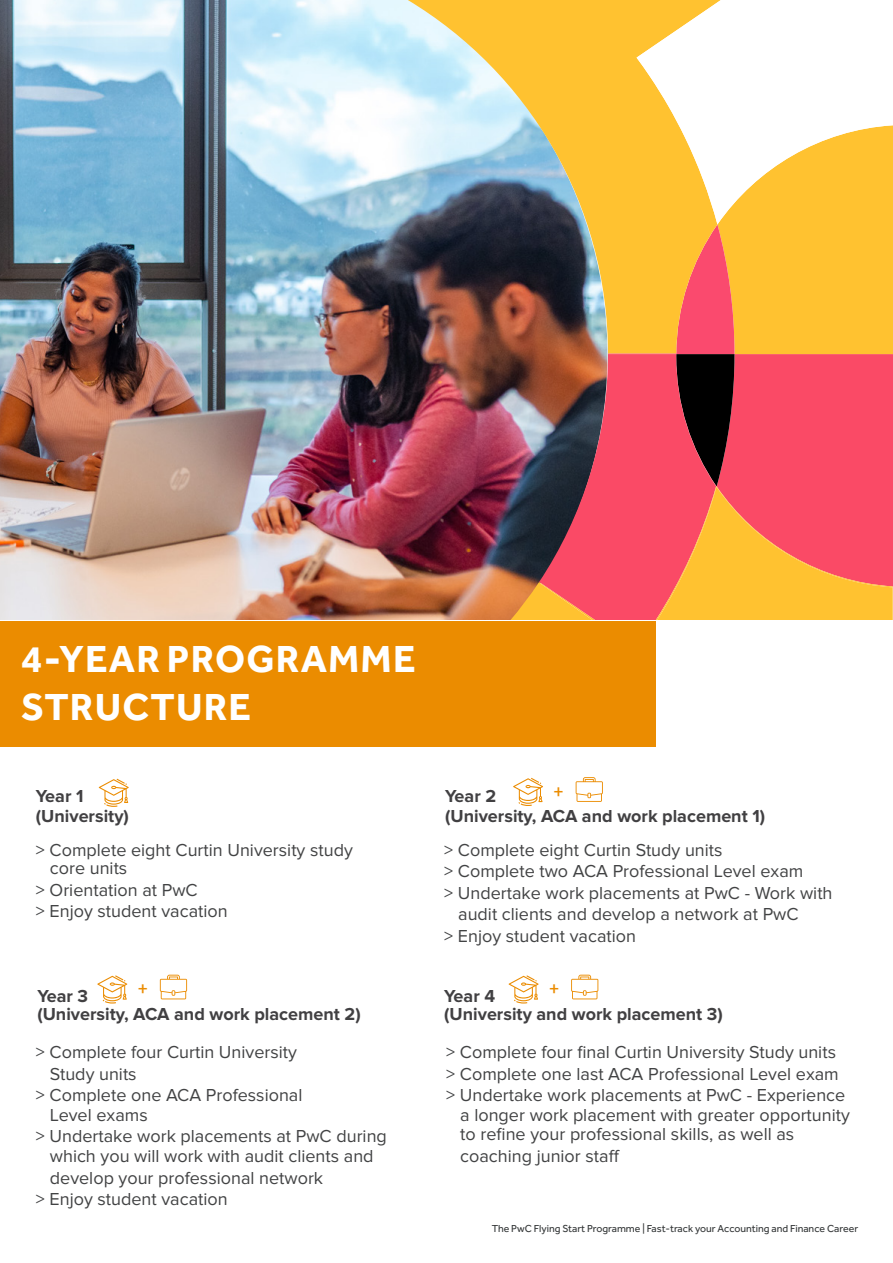
<style>
.page{position:relative;width:893px;height:1263px;background:#fff}
.page>*{position:absolute;margin:0;border:0;box-sizing:border-box;transform-origin:0 0}
.t1{font:700 39px/48px "Effra";letter-spacing:.03em;color:#fff}
.t2{font:700 18.75px "Proxima Nova";color:#eb8c00}
.t3{font:18px/21.6px "Proxima Nova";color:#424344}
.t4{font:700 18px "Proxima Nova";color:#414042}
.t5{font:10.5px "Effra";color:#343738}
</style>
<div class="page">
<img style="left:0;top:0;width:539px;height:620px">
<svg style="left:408px;top:0;width:229px;height:354px;background:#a8956b"></svg>
<svg style="left:637px;top:0;width:84px;height:125px"></svg>
<svg style="left:510px;top:582px;width:29px;height:38px"></svg>
<svg style="left:539px;top:354px;width:69px;height:266px;background:#984a4b"></svg>
<svg style="left:608px;top:125px;width:285px;height:495px;background:#f38a50"></svg>
<div style="left:0;top:621px;width:656px;height:125px;background:#eb8c00"></div>
<svg style="left:99px;top:779px;width:30px;height:28px"></svg>
<svg style="left:513px;top:778px;width:30px;height:28px"></svg>
<svg style="left:576px;top:777px;width:27px;height:25px"></svg>
<svg style="left:97px;top:975px;width:30px;height:28px"></svg>
<svg style="left:160px;top:975px;width:27px;height:24px"></svg>
<svg style="left:509px;top:975px;width:30px;height:28px"></svg>
<svg style="left:571px;top:975px;width:27px;height:24px"></svg>
<h1 class="t1" style="left:21px;top:634px;width:396px">4-YEAR PROGRAMME<br>STRUCTURE</h1>
<p class="t4" style="left:36px;top:786px;width:49px">Year 1</p>
<p class="t4" style="left:445px;top:786px;width:52px">Year 2</p>
<p class="t2" style="left:554px;top:781px;width:11px">+</p>
<p class="t4" style="left:36px;top:805px;width:94px">(University)</p>
<p class="t4" style="left:445px;top:805px;width:321px">(University, ACA and work placement 1)</p>
<p class="t3" style="left:50px;top:841px;width:304px;line-height:18px;text-indent:-14px">&gt; Complete eight Curtin University study core units</p>
<p class="t3" style="left:36px;top:879px;width:193px">&gt; Orientation at PwC<br>&gt; Enjoy student vacation</p>
<p class="t3" style="left:444px;top:839px;width:280px">&gt; Complete eight Curtin Study units</p>
<p class="t3" style="left:444px;top:861px;width:361px">&gt; Complete two ACA Professional Level exam</p>
<p class="t3" style="left:444px;top:882px;width:390px">&gt; Undertake work placements at PwC - Work with</p>
<p class="t3" style="left:458px;top:904px;width:342px">audit clients and develop a network at PwC</p>
<p class="t3" style="left:444px;top:925px;width:193px">&gt; Enjoy student vacation</p>
<p class="t4" style="left:37px;top:986px;width:52px">Year 3</p>
<p class="t2" style="left:138px;top:978px;width:11px">+</p>
<p class="t2" style="left:549px;top:978px;width:11px">+</p>
<p class="t4" style="left:444px;top:986px;width:52px">Year 4</p>
<p class="t4" style="left:37px;top:1004px;width:325px">(University, ACA and work placement 2)</p>
<p class="t4" style="left:444px;top:1004px;width:280px">(University and work placement 3)</p>
<p class="t3" style="left:36px;top:1042px;width:262px">&gt; Complete four Curtin University</p>
<p class="t3" style="left:50px;top:1063px;width:88px">Study units</p>
<p class="t3" style="left:36px;top:1085px;width:268px">&gt; Complete one ACA Professional</p>
<p class="t3" style="left:36px;top:1104px;width:352px;text-indent:14px">Level exams<br>&gt; Undertake work placements at PwC during</p>
<p class="t3" style="left:50px;top:1145px;width:325px">which you will work with audit clients and</p>
<p class="t3" style="left:50px;top:1167px;width:275px">develop your professional network</p>
<p class="t3" style="left:36px;top:1189px;width:193px">&gt; Enjoy student vacation</p>
<p class="t3" style="left:446px;top:1042px;width:401px">&gt; Complete four final Curtin University Study units &gt; Complete one last ACA Professional Level exam &gt; Undertake work placements at PwC - Experience</p>
<p class="t3" style="left:460px;top:1105px;width:391px;line-height:19.5px">a longer work placement with greater opportunity to refine your professional skills, as well as</p>
<p class="t3" style="left:460px;top:1145px;width:161px">coaching junior staff</p>
<p class="t5" style="left:492px;top:1222px;width:368px">The PwC Flying Start Programme | Fast-track your Accounting and Finance Career</p>
</div>
